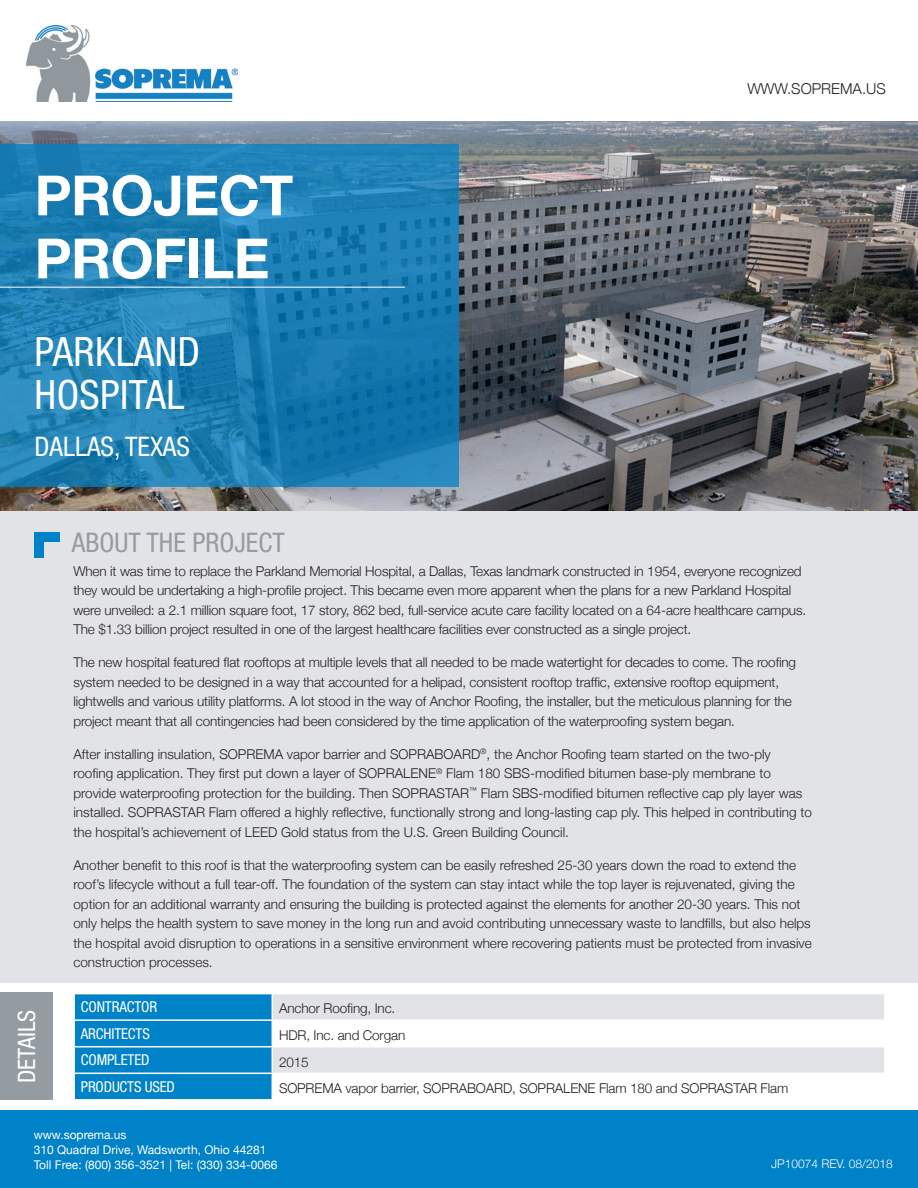
<style>
.page{position:relative;width:918px;height:1188px;background:#fff}
.page>*{position:absolute;margin:0;border:0;box-sizing:border-box;transform-origin:0 0}
.t1{font:700 55.5px "Helvetica Neue";letter-spacing:-.01em;color:#fff}
.t2{font:condensed 40.5px "Helvetica Neue LT Std";letter-spacing:.01em;color:#fff}
.t3{font:condensed 27px "Helvetica Neue LT Std";color:#959ca1}
.t4{font:condensed 27px "Helvetica Neue LT Std";color:#fff}
.t5{font:condensed 24px "Helvetica Neue LT Std";color:#fff}
.t6{font:condensed 15px "Helvetica Neue LT Std";letter-spacing:-.01em;color:#fff}
.t7{font:300 15px "Helvetica Neue";color:#231f20}
.t8{font:300 13.5px/19.5px "Helvetica Neue";color:#231f20}
.t9{font:12px "Helvetica Neue";color:#fff}
.t10{font:300 12px "Helvetica Neue";color:#fff}
</style>
<div class="page">
<img style="left:0;top:122px;width:918px;height:389px">
<div style="left:0;top:511px;width:918px;height:472px;background:#e1e3e6"></div>
<img style="left:27px;top:25px;width:210px;height:76px">
<div style="left:0;top:1110px;width:918px;height:78px;background:#0082c8"></div>
<svg style="left:0;top:145px;width:459px;height:342px;background:#1d7eb3"></svg>
<div style="left:34px;top:532px;width:25px;height:10px;background:#0082c8"></div>
<div style="left:34px;top:532px;width:10px;height:26px;background:#0082c8"></div>
<svg style="left:273px;top:994px;width:611px;height:79px;fill:#e1e3e6"></svg>
<hr style="left:272px;top:1019px;width:614px;height:2px;background:#fff">
<hr style="left:272px;top:1046px;width:614px;height:1px;background:#fff">
<svg style="left:74px;top:994px;width:199px;height:106px;background:#108acb"></svg>
<hr style="left:272px;top:1073px;width:614px;height:1px;background:#fff">
<hr style="left:272px;top:1099px;width:614px;height:2px;background:#fff">
<hr style="left:0;top:287px;width:405px;height:1px;background:#fff">
<div style="left:1px;top:993px;width:52px;height:107px;background:#959ca1"></div>
<p class="t1" style="left:35px;top:161px;width:260px">PROJECT</p>
<p class="t1" style="left:35px;top:224px;width:237px">PROFILE</p>
<p class="t2" style="left:35px;top:328px;width:167px">PARKLAND</p>
<p class="t2" style="left:35px;top:372px;width:151px">HOSPITAL</p>
<p class="t4" style="left:35px;top:430px;width:157px">DALLAS, TEXAS</p>
<p class="t7" style="left:747px;top:80px;width:140px">WWW.SOPREMA.US</p>
<p class="t3" style="left:72px;top:527px;width:215px">ABOUT THE PROJECT</p>
<p class="t8" style="left:73px;top:561px;width:734px">When it was time to replace the Parkland Memorial Hospital, a Dallas, Texas landmark constructed in 1954, everyone recognized they would be undertaking a high-profile project. This became even more apparent when the plans for a new Parkland Hospital were unveiled: a 2.1 million square foot, 17 story, 862 bed, full-service acute care facility located on a 64-acre healthcare campus.<br>The $1.33 billion project resulted in one of the largest healthcare facilities ever constructed as a single project.</p>
<p class="t8" style="left:73px;top:652px;width:724px">The new hospital featured flat rooftops at multiple levels that all needed to be made watertight for decades to come. The roofing system needed to be designed in a way that accounted for a helipad, consistent rooftop traffic, extensive rooftop equipment, lightwells and various utility platforms. A lot stood in the way of Anchor Roofing, the installer, but the meticulous planning for the project meant that all contingencies had been considered by the time application of the waterproofing system began.</p>
<p class="t8" style="left:73px;top:744px;width:740px">After installing insulation, SOPREMA vapor barrier and SOPRABOARD<sup>®</sup>, the Anchor Roofing team started on the two-ply roofing application. They first put down a layer of SOPRALENE<sup>®</sup> Flam 180 SBS-modified bitumen base-ply membrane to provide waterproofing protection for the building. Then SOPRASTAR<sup>™</sup> Flam SBS-modified bitumen reflective cap ply layer was installed. SOPRASTAR Flam offered a highly reflective, functionally strong and long-lasting cap ply. This helped in contributing to the hospital’s achievement of LEED Gold status from the U.S. Green Building Council.</p>
<p class="t8" style="left:73px;top:855px;width:740px">Another benefit to this roof is that the waterproofing system can be easily refreshed 25-30 years down the road to extend the roof’s lifecycle without a full tear-off. The foundation of the system can stay intact while the top layer is rejuvenated, giving the option for an additional warranty and ensuring the building is protected against the elements for another 20-30 years. This not only helps the health system to save money in the long run and avoid contributing unnecessary waste to landfills, but also helps the hospital avoid disruption to operations in a sensitive environment where recovering patients must be protected from invasive construction processes.</p>
<p class="t6" style="left:81px;top:998px;width:78px">CONTRACTOR</p>
<p class="t8" style="left:279px;top:999px;width:118px">Anchor Roofing, Inc.</p>
<p class="t6" style="left:81px;top:1025px;width:70px">ARCHITECTS</p>
<p class="t8" style="left:279px;top:1025px;width:128px">HDR, Inc. and Corgan</p>
<p class="t6" style="left:81px;top:1051px;width:70px">COMPLETED</p>
<p class="t8" style="left:279px;top:1052px;width:31px">2015</p>
<p class="t6" style="left:81px;top:1078px;width:96px">PRODUCTS USED</p>
<p class="t8" style="left:279px;top:1078px;width:511px">SOPREMA vapor barrier, SOPRABOARD, SOPRALENE Flam 180 and SOPRASTAR Flam</p>
<p class="t9" style="left:34px;top:1128px;width:94px">www.soprema.us</p>
<p class="t9" style="left:34px;top:1143px;width:234px">310 Quadral Drive, Wadsworth, Ohio 44281</p>
<p class="t9" style="left:34px;top:1158px;width:245px">Toll Free: (800) 356-3521 | Tel: (330) 334-0066</p>
<p class="t10" style="left:771px;top:1157px;width:123px">JP10074 REV. 08/2018</p>
<p class="t5" style="left:13px;top:1083px;width:75px;rotate:-90deg">DETAILS</p>
</div>
